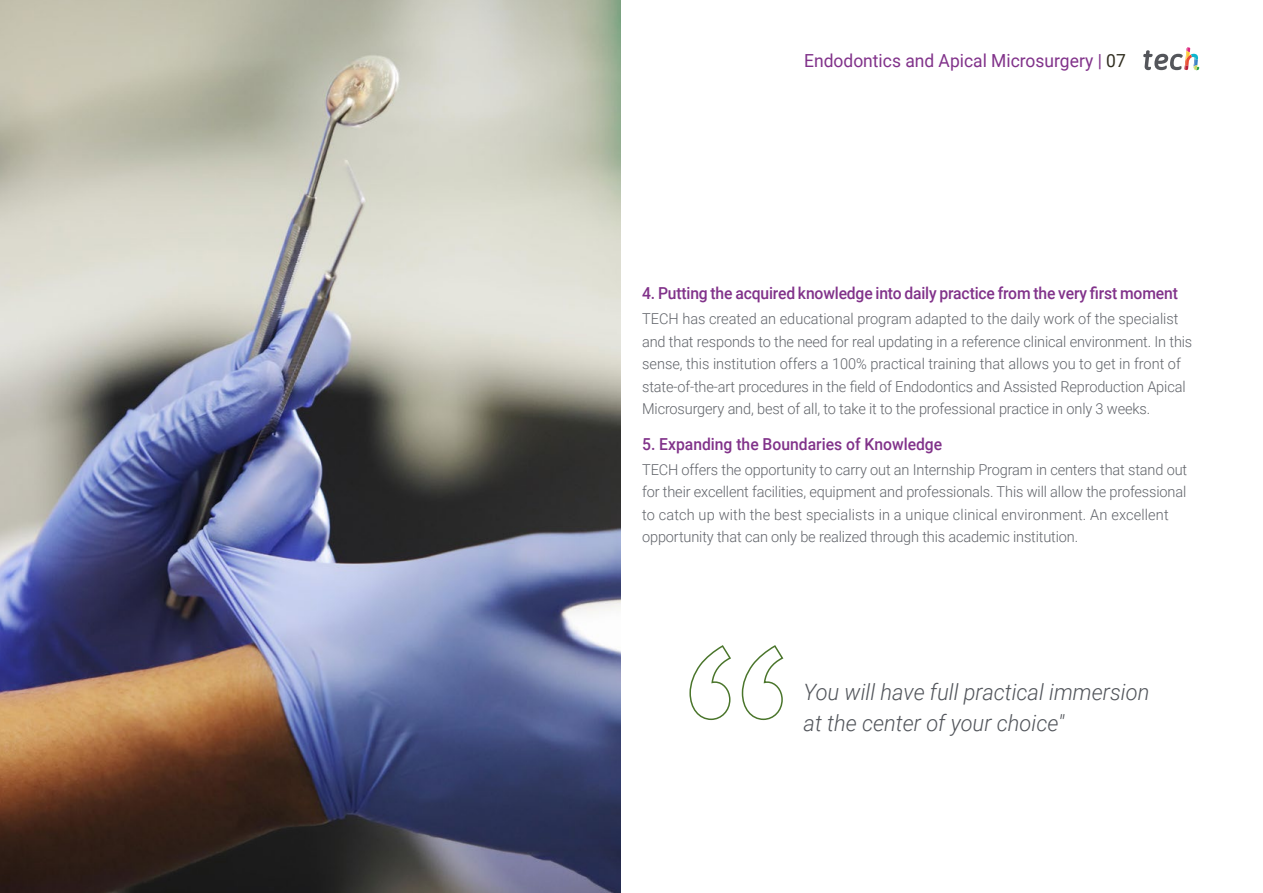
<style>
.page{position:relative;width:1263px;height:893px;background:#fff}
.page>*{position:absolute;margin:0;border:0;box-sizing:border-box;transform-origin:0 0}
.t1{font:italic 300 22.5px/31.5px "Roboto";color:#52555b}
.t2{font:18px "Roboto";color:#81328a}
.t3{font:500 16.5px "Roboto";letter-spacing:-.01em;color:#81328a;scale:.95 1}
.t4{font:300 15px/22.5px "Roboto";letter-spacing:-.01em;color:#61646a}
.s1{color:#312e20}
</style>
<div class="page">
<svg style="left:689px;top:645px;width:95px;height:76px"></svg>
<svg style="left:1143px;top:47px;width:56px;height:24px"></svg>
<img style="left:0;top:0;width:621px;height:893px">
<p class="t2" style="left:804px;top:48px;width:323px">Endodontics and Apical Microsurgery | <span class="s1">07</span></p>
<p class="t3" style="left:642px;top:282px;width:565px">4. Putting the acquired knowledge into daily practice from the very first moment</p>
<p class="t4" style="left:642px;top:307px;width:552px">TECH has created an educational program adapted to the daily work of the specialist and that responds to the need for real updating in a reference clinical environment. In this sense, this institution offers a 100% practical training that allows you to get in front of state-of-the-art procedures in the field of Endodontics and Assisted Reproduction Apical Microsurgery and, best of all, to take it to the professional practice in only 3 weeks.</p>
<p class="t3" style="left:642px;top:433px;width:317px">5. Expanding the Boundaries of Knowledge</p>
<p class="t4" style="left:642px;top:458px;width:547px">TECH offers the opportunity to carry out an Internship Program in centers that stand out for their excellent facilities, equipment and professionals. This will allow the professional to catch up with the best specialists in a unique clinical environment. An excellent opportunity that can only be realized through this academic institution.</p>
<h1 class="t1" style="left:804px;top:675px;width:347px">You will have full practical immersion at the center of your choice"</h1>
</div>
